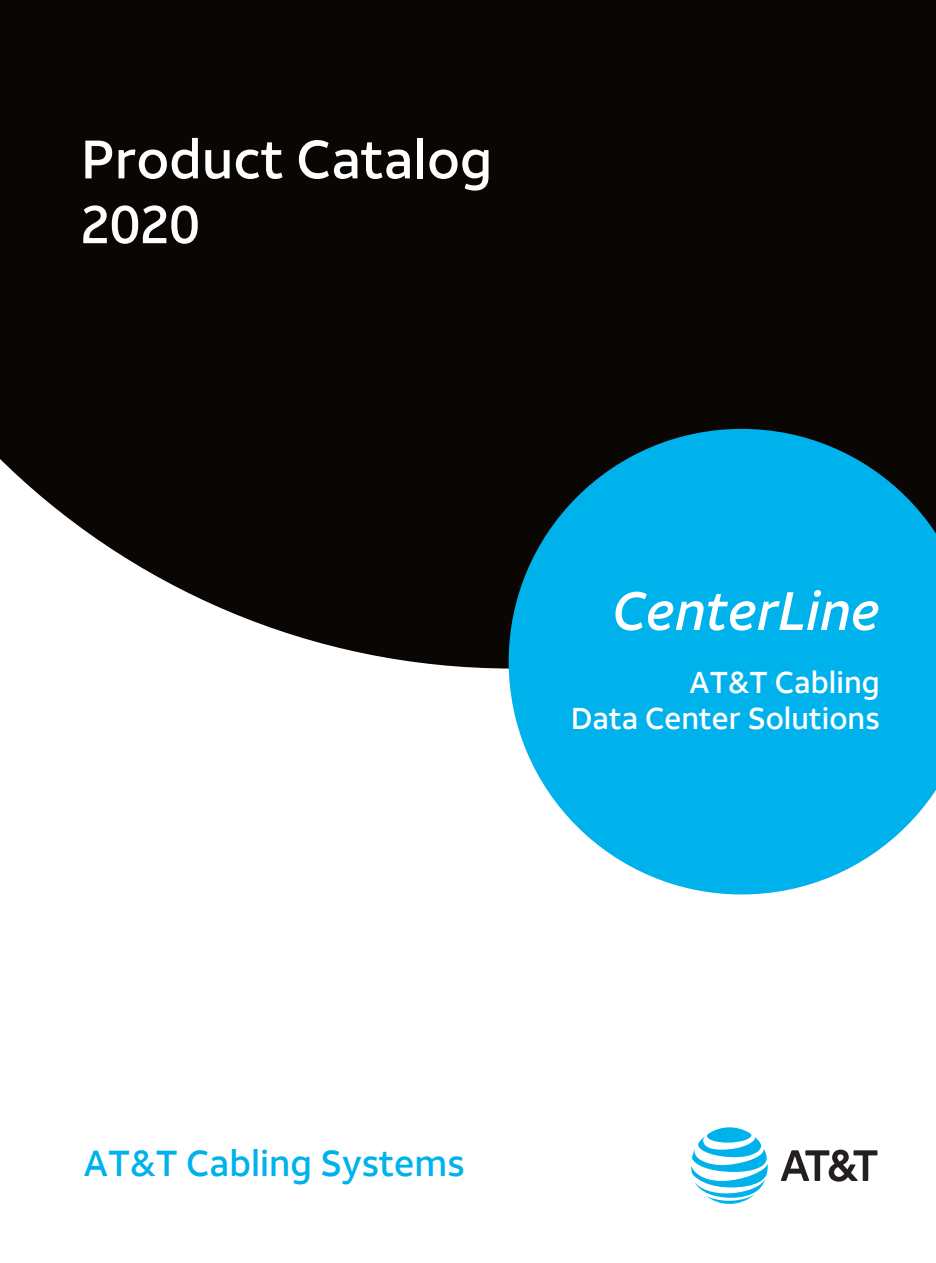
<style>
.page{position:relative;width:936px;height:1263px;background:#fff}
.page>*{position:absolute;margin:0;border:0;box-sizing:border-box;transform-origin:0 0}
.t1{font:500 54px/64.8px "ATT Aleck Sans";color:#fff}
.t2{font:italic 500 54px "ATT Aleck Sans";color:#fff}
.t3{font:500 36px "ATT Aleck Sans";color:#00b2ec}
.t4{font:500 30px/36px "ATT Aleck Sans";color:#fff;text-align:right}
</style>
<div class="page">
<div style="left:0;top:0;width:935px;height:668px;background:#0a0604"></div>
<svg style="left:508px;top:429px;width:427px;height:465px;fill:#00b2ec"></svg>
<svg style="left:780px;top:1150px;width:97px;height:31px"></svg>
<svg style="left:691px;top:1127px;width:76px;height:77px"></svg>
<h1 class="t1" style="left:81px;top:127px;width:412px">Product Catalog<br>2020</h1>
<h1 class="t2" style="left:612px;top:577px;width:269px">CenterLine</h1>
<p class="t4" style="left:571px;top:664px;width:310px">AT&amp;T Cabling<br>Data Center Solutions</p>
<p class="t3" style="left:84px;top:1141px;width:382px">AT&amp;T Cabling Systems</p>
</div>
